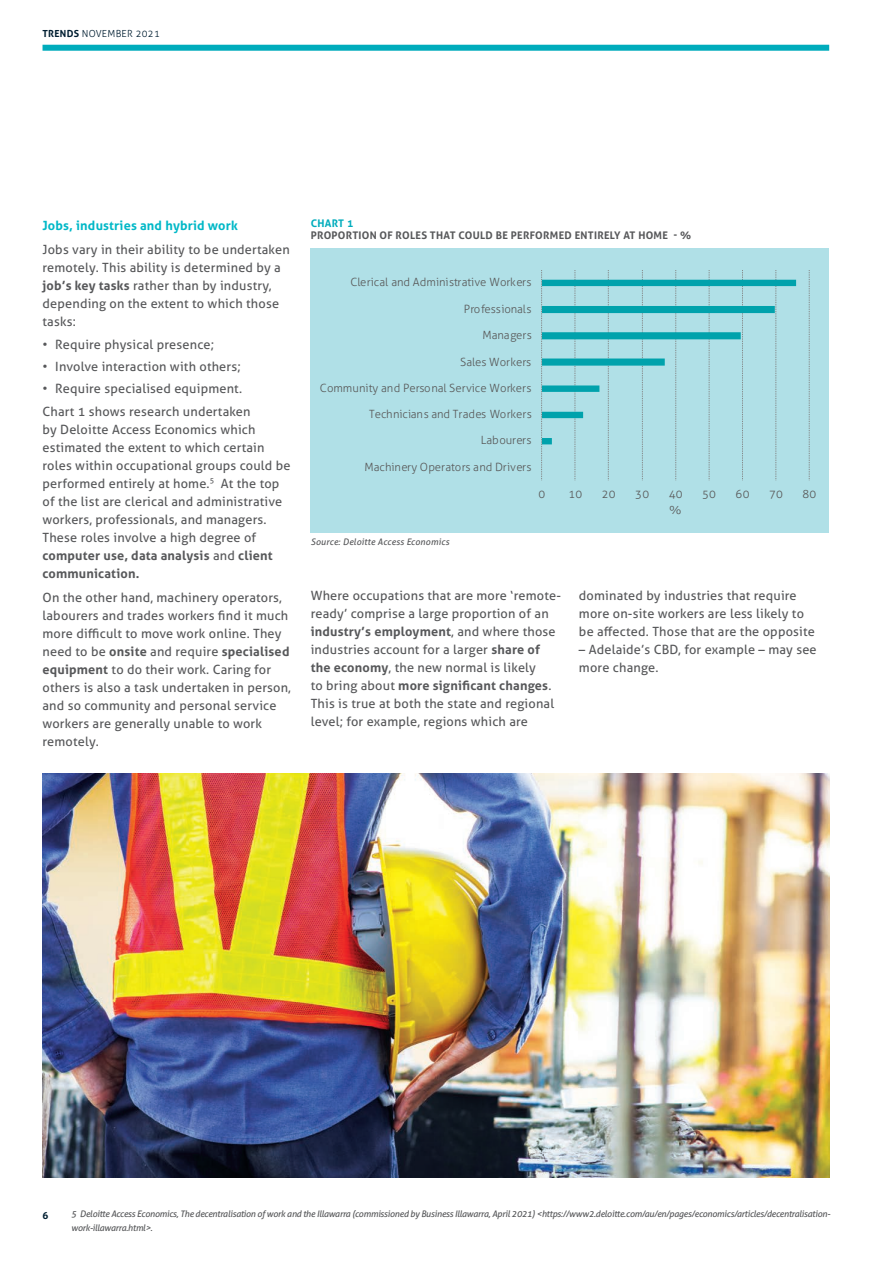
<style>
.page{position:relative;width:893px;height:1263px;background:#fff}
.page>*{position:absolute;margin:0;border:0;box-sizing:border-box;transform-origin:0 0}
.Body_text{font:12.75px/18px "Aller";letter-spacing:.015em;color:#57585a}
.Body_text-2{font:700 12.75px "Aller";letter-spacing:.015em;color:#00b8c7}
.t1{font:300 11.4px "Aller";color:#595959}
.Chart_sub-heading{font:700 10.5px "Aller";letter-spacing:.025em;color:#57585a}
.Chart_heading{font:700 10.5px "Aller";letter-spacing:.025em;color:#00acbc}
.t2{font:300 9.75px "Aller";letter-spacing:.025em;color:#001e31}
.t3{font:700 9.75px "Aller";color:#001e31}
.Body_copy{font:italic 9px/13.5px "Aller";letter-spacing:-.03em;color:#57585a}
.Source{font:italic 9px "Aller";letter-spacing:.015em;color:#57585a}
.s1{font-weight:700}
</style>
<div class="page">
<div style="left:43px;top:45px;width:786px;height:6px;background:#00acbc"></div>
<div style="left:311px;top:248px;width:518px;height:285px;background:#b0e0e7"></div>
<img style="left:42px;top:773px;width:787px;height:405px">
<svg style="left:809px;top:270px;width:1px;height:210px"></svg>
<svg style="left:541px;top:270px;width:255px;height:210px"></svg>
<p class="t2" style="left:43px;top:27px;width:119px"><span class="s1">TRENDS</span> NOVEMBER 2021</p>
<p class="Body_text-2" style="left:43px;top:217px;width:197px">Jobs, industries and hybrid work</p>
<p class="Body_text" style="left:43px;top:240px;width:249px">Jobs vary in their ability to be undertaken remotely. This ability is determined by a <span class="s1">job’s key tasks</span> rather than by industry, depending on the extent to which those tasks:</p>
<p class="Body_text" style="left:43px;top:336px;width:173px">• Require physical presence;</p>
<p class="Body_text" style="left:43px;top:358px;width:200px">• Involve interaction with others;</p>
<p class="Body_text" style="left:43px;top:380px;width:201px">• Require specialised equipment.</p>
<p class="Body_text" style="left:43px;top:402px;width:250px">Chart 1 shows research undertaken<br>by Deloitte Access Economics which estimated the extent to which certain roles within occupational groups could be performed entirely at home.<sup>5</sup> At the top of the list are clerical and administrative workers, professionals, and managers.<br>These roles involve a high degree of <span class="s1">computer use, data analysis</span> and <span class="s1">client communication.</span></p>
<p class="Body_text" style="left:43px;top:588px;width:250px">On the other hand, machinery operators, labourers and trades workers find it much more difficult to move work online. They need to be <span class="s1">onsite</span> and require <span class="s1">specialised equipment</span> to do their work. Caring for others is also a task undertaken in person, and so community and personal service workers are generally unable to work remotely.</p>
<p class="Chart_heading" style="left:311px;top:217px;width:44px">CHART 1</p>
<p class="Chart_sub-heading" style="left:311px;top:229px;width:382px">PROPORTION OF ROLES THAT COULD BE PERFORMED ENTIRELY AT HOME - %</p>
<p class="t1" style="left:350px;top:275px;width:183px">Clerical and Administrative Workers</p>
<p class="t1" style="left:464px;top:302px;width:69px">Professionals</p>
<p class="t1" style="left:483px;top:328px;width:51px">Managers</p>
<p class="t1" style="left:460px;top:355px;width:73px">Sales Workers</p>
<p class="t1" style="left:320px;top:381px;width:213px">Community and Personal Service Workers</p>
<p class="t1" style="left:369px;top:407px;width:164px">Technicians and Trades Workers</p>
<p class="t1" style="left:481px;top:434px;width:52px">Labourers</p>
<p class="t1" style="left:365px;top:460px;width:168px">Machinery Operators and Drivers</p>
<p class="t1" style="left:538px;top:487px;width:8px">0</p>
<p class="t1" style="left:568px;top:487px;width:15px">10</p>
<p class="t1" style="left:602px;top:487px;width:15px">20</p>
<p class="t1" style="left:635px;top:487px;width:15px">30</p>
<p class="t1" style="left:669px;top:487px;width:15px">40</p>
<p class="t1" style="left:702px;top:487px;width:15px">50</p>
<p class="t1" style="left:736px;top:487px;width:15px">60</p>
<p class="t1" style="left:769px;top:487px;width:15px">70</p>
<p class="t1" style="left:802px;top:487px;width:15px">80</p>
<p class="Source" style="left:311px;top:537px;width:140px">Source: Deloitte Access Economics</p>
<p class="t1" style="left:670px;top:503px;width:13px">%</p>
<p class="Body_text" style="left:311px;top:587px;width:252px">Where occupations that are more ‘remote&shy;ready’ comprise a large proportion of an <span class="s1">industry’s employment</span>, and where those industries account for a larger <span class="s1">share of the economy</span>, the new normal is likely<br>to bring about <span class="s1">more significant changes</span>.<br>This is true at both the state and regional level; for example, regions which are</p>
<p class="Body_text" style="left:579px;top:587px;width:237px">dominated by industries that require more on-site workers are less likely to be affected. Those that are the opposite</p>
<p class="Body_text" style="left:579px;top:641px;width:239px">– Adelaide’s CBD, for example – may see more change.</p>
<p class="t3" style="left:43px;top:1210px;width:7px">6</p>
<p class="Body_copy" style="left:71px;top:1207px;width:761px">5 Deloitte Access Economics, The decentralisation of work and the Illawarra (commissioned by Business Illawarra, April 2021) &lt;https://www2.deloitte.com/au/en/pages/economics/articles/decentralisation&shy;work-illawarra.html&gt;.</p>
</div>
